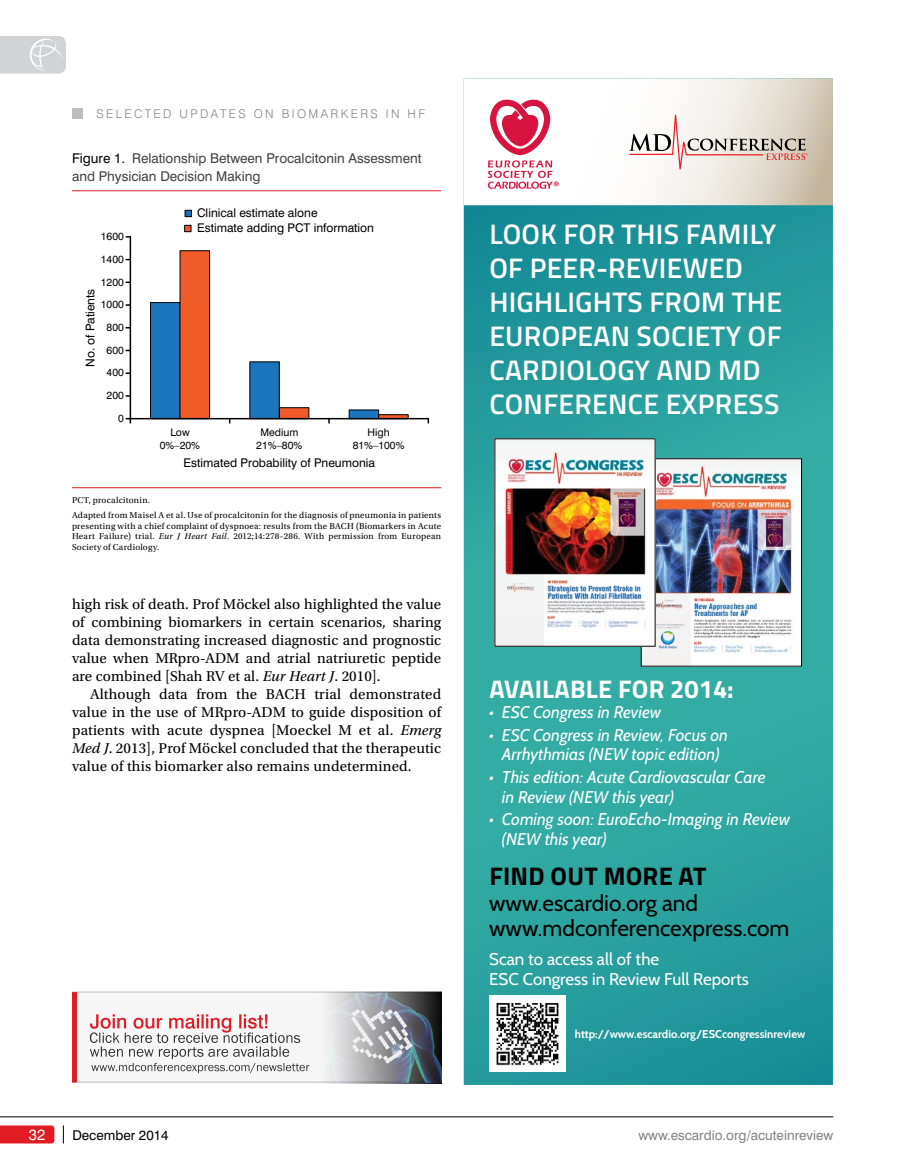
<style>
.page{position:relative;width:905px;height:1175px;background:#fff}
.page>*{position:absolute;margin:0;border:0;box-sizing:border-box;transform-origin:0 0}
.t1{font:600 28.35px/33.9px "Titillium";letter-spacing:.01em;color:#fff}
.t2{font:700 25.5px "Titillium";letter-spacing:.01em;color:#fff}
.t3{font:700 25.5px "Titillium";letter-spacing:.01em;color:#000}
.t4{font:22.65px/25.5px "Cabin";color:#000}
.t5{font:italic 16.95px/19.8px "Cabin";color:#fff}
.t6{font:16.95px/19.8px "Cabin";color:#fff}
.t7{font:15px/18px "Utopia Std";letter-spacing:.005em;color:#000;text-align:justify}
.t8{font:15px "Swiss 721 BT";color:#fff}
.t9{font:13.5px/18px "Swiss 721 BT";color:#414042}
.t10{font:13.5px "Swiss 721 BT";color:#808285}
.t11{font:13.5px "Swiss 721 BT";color:#000}
.t12{font:12px/15px "Swiss 721 BT";color:#000}
.t13{font:300 12px "Swiss 721 BT";letter-spacing:.2em;color:#808285}
.t14{font:700 11.25px "Cabin";color:#fff}
.t15{font:10.5px/13.5px "Swiss 721 BT";color:#000;text-align:center}
.t16{font:9px/10.5px "Utopia Std";letter-spacing:.025em;color:#000}
.s1{color:#000}
.s2{font-style:italic}
</style>
<div class="page">
<svg style="left:0;top:36px;width:66px;height:38px;background:#d5d7d8"></svg>
<svg style="left:0;top:1125px;width:54px;height:18px"></svg>
<hr style="left:0;top:1116px;width:833px;height:1px;background:#000">
<svg style="left:63px;top:1125px;width:1px;height:18px"></svg>
<div style="left:72px;top:108px;width:11px;height:10px;background:#bcbec0"></div>
<hr style="left:72px;top:190px;width:369px;height:1px;background:#e11b22">
<hr style="left:72px;top:487px;width:369px;height:1px;background:#e11b22">
<svg style="left:126px;top:418px;width:5px;height:5px"></svg>
<div style="left:185px;top:210px;width:7px;height:7px;background:#1c75bc;border:1px solid #000"></div>
<div style="left:184px;top:225px;width:7px;height:7px;background:#f15a29;border:1px solid #000"></div>
<svg style="left:129px;top:236px;width:300px;height:184px"></svg>
<svg style="left:72px;top:991px;width:369px;height:92px"></svg>
<svg style="left:464px;top:205px;width:368px;height:879px;background:#29a09f"></svg>
<svg style="left:464px;top:78px;width:368px;height:127px"></svg>
<svg style="left:488px;top:99px;width:70px;height:90px"></svg>
<svg style="left:629px;top:115px;width:178px;height:54px"></svg>
<img style="left:489px;top:995px;width:76px;height:76px">
<img style="left:643px;top:460px;width:156px;height:204px">
<img style="left:496px;top:440px;width:157px;height:204px">
<p class="t13" style="left:96px;top:107px;width:20px">SELECTED</p>
<p class="t13" style="left:180px;top:107px;width:21px">UPDATES</p>
<p class="t13" style="left:254px;top:107px;width:11px">ON</p>
<p class="t13" style="left:282px;top:107px;width:145px">BIOMARKERS IN HF</p>
<p class="t9" style="left:72px;top:149px;width:351px"><span class="s1">Figure 1.</span> Relationship Between Procalcitonin Assessment and Physician Decision Making</p>
<p class="t15" style="left:101px;top:229px;width:25px">1600</p>
<p class="t15" style="left:101px;top:252px;width:25px">1400</p>
<p class="t15" style="left:101px;top:275px;width:25px">1200</p>
<p class="t12" style="left:83px;top:367px;width:80px;rotate:-90deg">No. of Patients</p>
<p class="t15" style="left:101px;top:298px;width:25px">1000</p>
<p class="t15" style="left:107px;top:320px;width:19px">800</p>
<p class="t15" style="left:107px;top:343px;width:19px">600</p>
<p class="t15" style="left:107px;top:366px;width:19px">400</p>
<p class="t15" style="left:107px;top:388px;width:19px">200</p>
<p class="t15" style="left:118px;top:411px;width:7px">0</p>
<p class="t12" style="left:197px;top:205px;width:178px">Clinical estimate alone<br>Estimate adding PCT information</p>
<p class="t15" style="left:353px;top:425px;width:53px">High<br>81%–100%</p>
<p class="t15" style="left:160px;top:425px;width:42px">Low<br>0%–20%</p>
<p class="t15" style="left:256px;top:425px;width:48px">Medium<br>21%–80%</p>
<p class="t12" style="left:184px;top:455px;width:193px">Estimated Probability of Pneumonia</p>
<p class="t16" style="left:72px;top:493px;width:370px;line-height:15px">PCT, procalcitonin.<br>Adapted from Maisel A et al. Use of procalcitonin for the diagnosis of pneumonia in patients</p>
<p class="t16" style="left:72px;top:520px;width:371px;text-align:justify">presenting with a chief complaint of dyspnoea: results from the BACH (Biomarkers in Acute Heart Failure) trial. <span class="s2">Eur J Heart Fail</span>. 2012;14:278–286. With permission from European Society of Cardiology.</p>
<p class="t7" style="left:72px;top:595px;width:371px">high risk of death. Prof Möckel also highlighted the value of combining biomarkers in certain scenarios, sharing data demonstrating increased diagnostic and prognostic value when MRpro-ADM and atrial natriuretic peptide are combined [Shah RV et al. <span class="s2">Eur Heart J</span>. 2010].</p>
<p class="t7" style="left:72px;top:685px;width:371px;text-indent:18px">Although data from the BACH trial demonstrated value in the use of MRpro-ADM to guide disposition of patients with acute dyspnea [Moeckel M et al. <span class="s2">Emerg Med J</span>. 2013], Prof Möckel concluded that the therapeutic value of this biomarker also remains undetermined.</p>
<h1 class="t1" style="left:489px;top:216px;width:294px">LOOK FOR THIS FAMILY<br>OF PEER-REVIEWED<br>HIGHLIGHTS FROM THE<br>EUROPEAN SOCIETY OF<br>CARDIOLOGY AND MD<br>CONFERENCE EXPRESS</h1>
<h2 class="t2" style="left:489px;top:669px;width:246px">AVAILABLE FOR 2014:</h2>
<p class="t5" style="left:489px;top:702px;width:173px">• ESC Congress in Review</p>
<p class="t5" style="left:489px;top:724px;width:240px;text-align:center">• ESC Congress in Review, Focus on<br>Arrhythmias (NEW topic edition)</p>
<p class="t5" style="left:502px;top:767px;width:265px;text-indent:-13px">• This edition: Acute Cardiovascular Care in Review (NEW this year)</p>
<p class="t5" style="left:502px;top:809px;width:289px;text-indent:-13px">• Coming soon: EuroEcho-Imaging in Review (NEW this year)</p>
<h2 class="t3" style="left:489px;top:856px;width:219px">FIND OUT MORE AT</h2>
<h3 class="t4" style="left:489px;top:889px;width:302px">www.escardio.org and www.mdconferencexpress.com</h3>
<p class="t6" style="left:489px;top:949px;width:261px">Scan to access all of the<br>ESC Congress in Review Full Reports</p>
<p class="t14" style="left:575px;top:1027px;width:232px">http://www.escardio.org/ESCcongressinreview</p>
<p class="t8" style="left:29px;top:1125px;width:18px">32</p>
<p class="t11" style="left:72px;top:1126px;width:98px">December 2014</p>
<p class="t10" style="left:638px;top:1126px;width:196px">www.escardio.org/acuteinreview</p>
</div>
